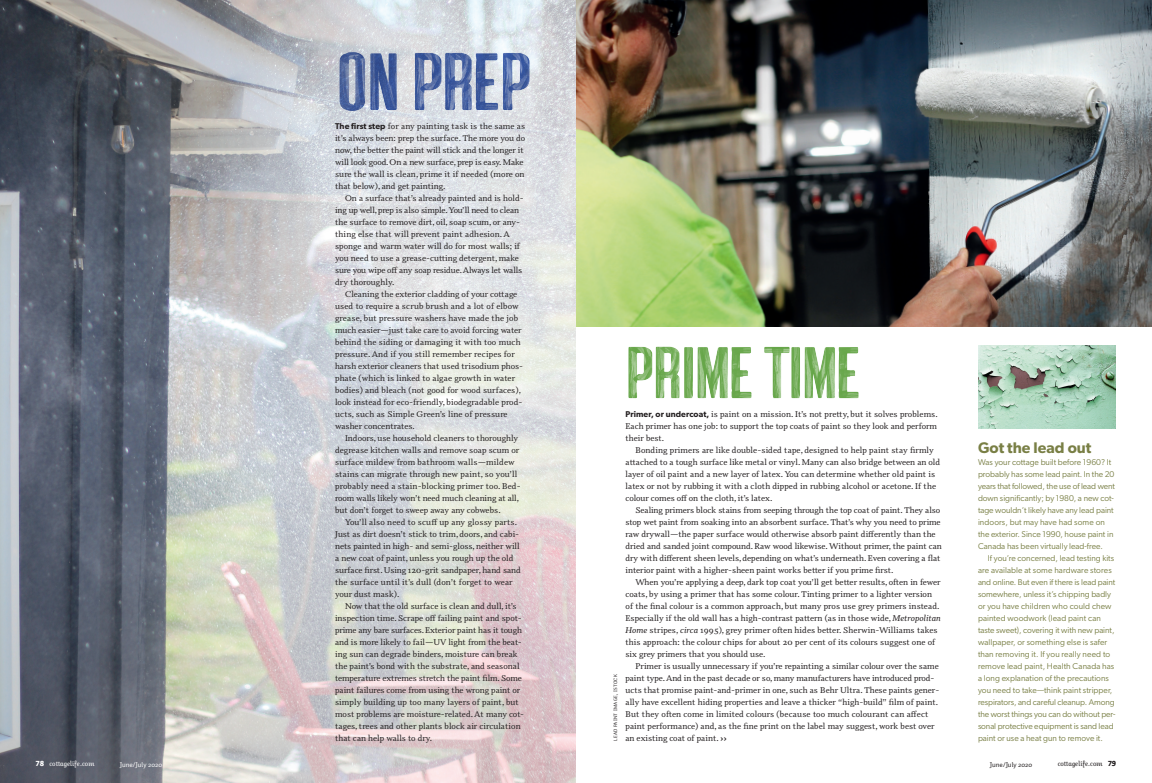
<style>
.page{position:relative;width:1152px;height:783px;background:#fff}
.page>*{position:absolute;margin:0;border:0;box-sizing:border-box;transform-origin:0 0}
.t1{font:600 15.4px "Gibson";color:#797f45}
.t2{font:8.4px/12px "Odile";color:#231f20}
.t3{font:8.4px/12px "Gibson";color:#797f45}
.t4{font:italic 7px "Odile Upright";letter-spacing:.005em;color:#fff}
.t5{font:italic 7px "Odile Upright";letter-spacing:.005em;color:#231f20}
.t6{font:7px "Auto 1";letter-spacing:.005em;color:#fff}
.t7{font:7px "Auto 1";letter-spacing:.005em;color:#231f20}
.t8{font:5px "Auto 1";letter-spacing:.05em;color:#231f20}
.s1{font-family:"Gibson";font-weight:600}
.s2{font-style:italic}
.s3{font-weight:700}
.s4{font-family:"Auto 1 Black LF";font-style:normal;font-size:7.2px}
</style>
<div class="page">
<img style="left:0;top:0;width:576px;height:783px">
<img style="left:978px;top:345px;width:138px;height:84px">
<img style="left:576px;top:0;width:576px;height:326px">
<img style="left:323px;top:41px;width:267px;height:81px">
<img style="left:628px;top:346px;width:231px;height:53px">
<p class="t2" style="left:335px;top:120px;width:192px"><span class="s1">The first step</span> for any painting task is the same as it’s always been: prep the surface. The more you do now, the better the paint will stick and the longer it will look good. On a new surface, prep is easy. Make sure the wall is clean, prime it if needed (more on that below), and get painting.</p>
<p class="t2" style="left:335px;top:192px;width:190px;text-indent:10px">On a surface that’s already painted and is hold&shy;ing up well, prep is also simple. You’ll need to clean the surface to remove dirt, oil, soap scum, or any&shy;thing else that will prevent paint adhesion. A sponge and warm water will do for most walls; if you need to use a grease-cutting detergent, make sure you wipe off any soap residue. Always let walls dry thoroughly.</p>
<p class="t2" style="left:335px;top:288px;width:190px;text-indent:10px">Cleaning the exterior cladding of your cottage used to require a scrub brush and a lot of elbow grease, but pressure washers have made the job much easier—just take care to avoid forcing water behind the siding or damaging it with too much pressure. And if you still remember recipes for harsh exterior cleaners that used trisodium phos&shy;phate (which is linked to algae growth in water bodies) and bleach (not good for wood surfaces), look instead for eco-friendly, biodegradable prod&shy;ucts, such as Simple Green’s line of pressure washer concentrates.</p>
<p class="t2" style="left:335px;top:432px;width:187px;text-indent:10px">Indoors, use household cleaners to thoroughly degrease kitchen walls and remove soap scum or surface mildew from bathroom walls—mildew stains can migrate through new paint, so you’ll probably need a stain-blocking primer too. Bed&shy;room walls likely won’t need much cleaning at all, but don’t forget to sweep away any cobwebs.</p>
<p class="t2" style="left:335px;top:516px;width:187px;text-indent:10px">You’ll also need to scuff up any glossy parts.<br>Just as dirt doesn’t stick to trim, doors, and cabi&shy;nets painted in high- and semi-gloss, neither will a new coat of paint, unless you rough up the old surface first. Using 120-grit sandpaper, hand sand the surface until it’s dull (don’t forget to wear your dust mask).</p>
<p class="t2" style="left:335px;top:600px;width:191px;text-indent:10px">Now that the old surface is clean and dull, it’s inspection time. Scrape off failing paint and spot&shy;prime any bare surfaces. Exterior paint has it tough and is more likely to fail—UV light from the beat&shy;ing sun can degrade binders, moisture can break the paint’s bond with the substrate, and seasonal temperature extremes stretch the paint film. Some paint failures come from using the wrong paint or simply building up too many layers of paint, but most problems are moisture-related. At many cot&shy;tages, trees and other plants block air circulation that can help walls to dry.</p>
<p class="t2" style="left:626px;top:408px;width:314px;text-align:justify"><span class="s1">Primer, or undercoat,</span> is paint on a mission. It’s not pretty, but it solves problems.<br>Each primer has one job: to support the top coats of paint so they look and perform their best.</p>
<p class="t2" style="left:626px;top:444px;width:316px;text-indent:10px">Bonding primers are like double-sided tape, designed to help paint stay firmly attached to a tough surface like metal or vinyl. Many can also bridge between an old layer of oil paint and a new layer of latex. You can determine whether old paint is latex or not by rubbing it with a cloth dipped in rubbing alcohol or acetone. If the colour comes off on the cloth, it’s latex.</p>
<p class="t2" style="left:626px;top:504px;width:318px;text-indent:10px">Sealing primers block stains from seeping through the top coat of paint. They also stop wet paint from soaking into an absorbent surface. That’s why you need to prime raw drywall—the paper surface would otherwise absorb paint differently than the dried and sanded joint compound. Raw wood likewise. Without primer, the paint can dry with different sheen levels, depending on what’s underneath. Even covering a flat interior paint with a higher-sheen paint works better if you prime first.</p>
<p class="t2" style="left:626px;top:576px;width:317px;text-indent:10px">When you’re applying a deep, dark top coat you’ll get better results, often in fewer coats, by using a primer that has some colour. Tinting primer to a lighter version of the final colour is a common approach, but many pros use grey primers instead.<br>Especially if the old wall has a high-contrast pattern (as in those wide, <span class="s2">Metropolitan Home</span> stripes, <span class="s2">circa</span> 1995), grey primer often hides better. Sherwin-Williams takes this approach: the colour chips for about 20 per cent of its colours suggest one of six grey primers that you should use.</p>
<p class="t2" style="left:626px;top:660px;width:315px;text-indent:10px">Primer is usually unnecessary if you’re repainting a similar colour over the same paint type. And in the past decade or so, many manufacturers have introduced prod&shy;ucts that promise paint-and-primer in one, such as Behr Ultra. These paints gener&shy;ally have excellent hiding properties and leave a thicker “high-build” film of paint.<br>But they often come in limited colours (because too much colourant can affect paint performance) and, as the fine print on the label may suggest, work best over an existing coat of paint. <span class="s3">››</span></p>
<p class="t8" style="left:612px;top:741px;width:68px;rotate:-90deg">LEAD PAINT IMAGE, ISTOCK</p>
<h1 class="t1" style="left:978px;top:438px;width:115px">Got the lead out</h1>
<p class="t3" style="left:978px;top:456px;width:139px">Was your cottage built before 1960? It probably has some lead paint. In the 20 years that followed, the use of lead went down significantly; by 1980, a new cot&shy;tage wouldn’t likely have any lead paint indoors, but may have had some on the exterior. Since 1990, house paint in Canada has been virtually lead-free.</p>
<p class="t3" style="left:978px;top:552px;width:139px;text-indent:10px">If you’re concerned, lead testing kits are available at some hardware stores and online. But even if there is lead paint somewhere, unless it’s chipping badly or you have children who could chew painted woodwork (lead paint can taste sweet), covering it with new paint, wallpaper, or something else is safer than removing it. If you really need to remove lead paint, Health Canada has a long explanation of the precautions you need to take—think paint stripper, respirators, and careful cleanup. Among the worst things you can do without per&shy;sonal protective equipment is sand lead paint or use a heat gun to remove it.</p>
<p class="t4" style="left:36px;top:759px;width:60px"><span class="s4">78</span> cottagelife.com</p>
<p class="t6" style="left:120px;top:760px;width:44px">June/July 2020</p>
<p class="t7" style="left:990px;top:760px;width:44px">June/July 2020</p>
<p class="t5" style="left:1058px;top:759px;width:60px">cottagelife.com <span class="s4">79</span></p>
</div>
